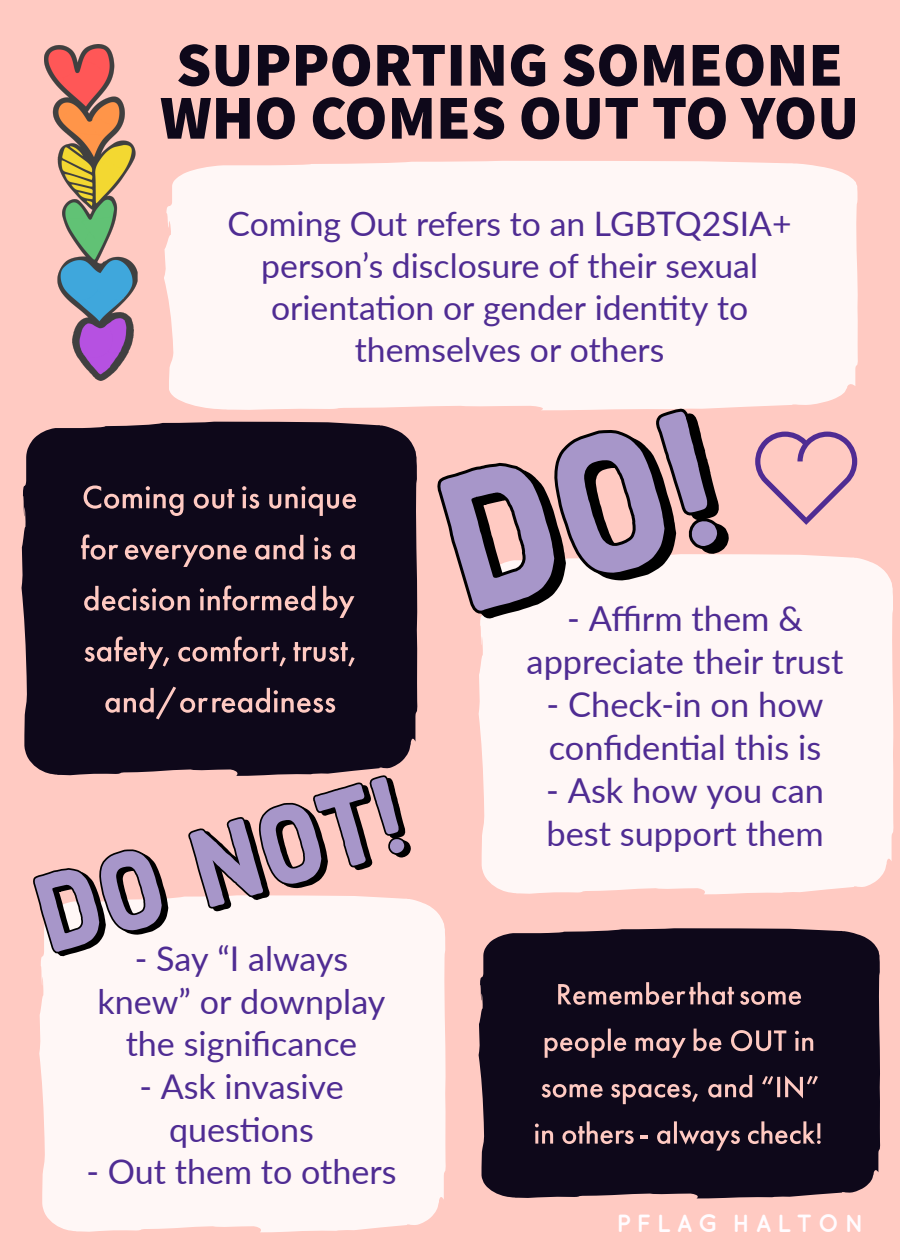
<style>
.page{position:relative;width:900px;height:1260px;background:#ffcac2}
.page>*{position:absolute;margin:0;border:0;box-sizing:border-box;transform-origin:0 0}
.t1{font:34.5px/43px "Lato";color:#4f2c93}
.t2{font:34px/42.8px "Lato";color:#4f2c93;text-align:center}
.t3{font:33.75px/42.2px "Lato";color:#4f2c93;text-align:center}
.t4{font:700 24.75px "Quicksand";letter-spacing:.22em;color:#fffcff}
</style>
<div class="page">
<img style="left:45px;top:45px;width:92px;height:335px">
<svg style="left:653px;top:97px;width:73px;height:42px"></svg>
<svg style="left:521px;top:97px;width:117px;height:42px"></svg>
<svg style="left:740px;top:97px;width:115px;height:42px"></svg>
<svg style="left:563px;top:44px;width:277px;height:42px"></svg>
<svg style="left:178px;top:44px;width:367px;height:42px"></svg>
<svg style="left:161px;top:97px;width:134px;height:42px"></svg>
<svg style="left:313px;top:97px;width:191px;height:42px"></svg>
<svg style="left:755px;top:432px;width:102px;height:93px"></svg>
<div style="left:164px;top:161px;width:694px;height:249px;background:#fff7f6"></div>
<div style="left:479px;top:554px;width:415px;height:340px;background:#fff7f6"></div>
<div style="left:39px;top:896px;width:407px;height:336px;background:#fff7f6"></div>
<svg style="left:33px;top:849px;width:144px;height:113px"></svg>
<svg style="left:185px;top:776px;width:232px;height:141px"></svg>
<svg style="left:479px;top:406px;width:260px;height:223px"></svg>
<svg style="left:430px;top:402px;width:300px;height:222px"></svg>
<svg style="left:437px;top:408px;width:286px;height:207px"></svg>
<div style="left:479px;top:928px;width:402px;height:270px;background:#0e081a"></div>
<svg style="left:558px;top:982px;width:176px;height:23px"></svg>
<svg style="left:740px;top:991px;width:61px;height:14px"></svg>
<svg style="left:545px;top:1029px;width:81px;height:29px"></svg>
<svg style="left:636px;top:1038px;width:50px;height:20px"></svg>
<svg style="left:694px;top:1029px;width:27px;height:22px"></svg>
<svg style="left:731px;top:1030px;width:55px;height:21px"></svg>
<svg style="left:795px;top:1031px;width:18px;height:20px"></svg>
<svg style="left:542px;top:1084px;width:61px;height:14px"></svg>
<svg style="left:611px;top:1084px;width:87px;height:20px"></svg>
<svg style="left:708px;top:1075px;width:44px;height:23px"></svg>
<svg style="left:762px;top:1075px;width:56px;height:23px"></svg>
<svg style="left:535px;top:1124px;width:18px;height:20px"></svg>
<svg style="left:562px;top:1121px;width:72px;height:23px"></svg>
<svg style="left:641px;top:1136px;width:7px;height:3px"></svg>
<svg style="left:657px;top:1121px;width:83px;height:30px"></svg>
<svg style="left:748px;top:1121px;width:73px;height:23px"></svg>
<div style="left:22px;top:422px;width:396px;height:354px;background:#0e081a"></div>
<svg style="left:194px;top:489px;width:40px;height:20px"></svg>
<svg style="left:255px;top:535px;width:48px;height:25px"></svg>
<svg style="left:84px;top:485px;width:100px;height:31px"></svg>
<svg style="left:242px;top:486px;width:17px;height:23px"></svg>
<svg style="left:269px;top:486px;width:87px;height:30px"></svg>
<svg style="left:81px;top:534px;width:37px;height:26px"></svg>
<svg style="left:125px;top:545px;width:122px;height:22px"></svg>
<svg style="left:314px;top:537px;width:17px;height:23px"></svg>
<svg style="left:341px;top:545px;width:14px;height:15px"></svg>
<svg style="left:84px;top:586px;width:106px;height:25px"></svg>
<svg style="left:200px;top:585px;width:115px;height:26px"></svg>
<svg style="left:323px;top:586px;width:31px;height:32px"></svg>
<svg style="left:85px;top:636px;width:84px;height:33px"></svg>
<svg style="left:178px;top:636px;width:108px;height:31px"></svg>
<svg style="left:293px;top:642px;width:62px;height:25px"></svg>
<svg style="left:105px;top:687px;width:230px;height:32px"></svg>
<p class="t3" style="left:227px;top:201px;width:566px">Coming Out refers to an LGBTQ2SIA+ person’s disclosure of their sexual orientation or gender identity to themselves or others</p>
<p class="t1" style="left:567px;top:596px;width:237px">- Affirm them &amp;</p>
<p class="t1" style="left:527px;top:639px;width:318px">appreciate their trust</p>
<p class="t2" style="left:135px;top:937px;width:215px">- Say “I always</p>
<p class="t2" style="left:98px;top:979px;width:289px">knew” or downplay the significance</p>
<p class="t2" style="left:139px;top:1065px;width:206px">- Ask invasive</p>
<p class="t2" style="left:169px;top:1107px;width:146px">questions</p>
<p class="t2" style="left:87px;top:1150px;width:311px">- Out them to others</p>
<p class="t1" style="left:547px;top:682px;width:279px">- Check-in on how confidential this is</p>
<p class="t1" style="left:546px;top:768px;width:279px">- Ask how you can best support them</p>
<p class="t4" style="left:616px;top:1208px;width:249px">PFLAG HALTON</p>
</div>
